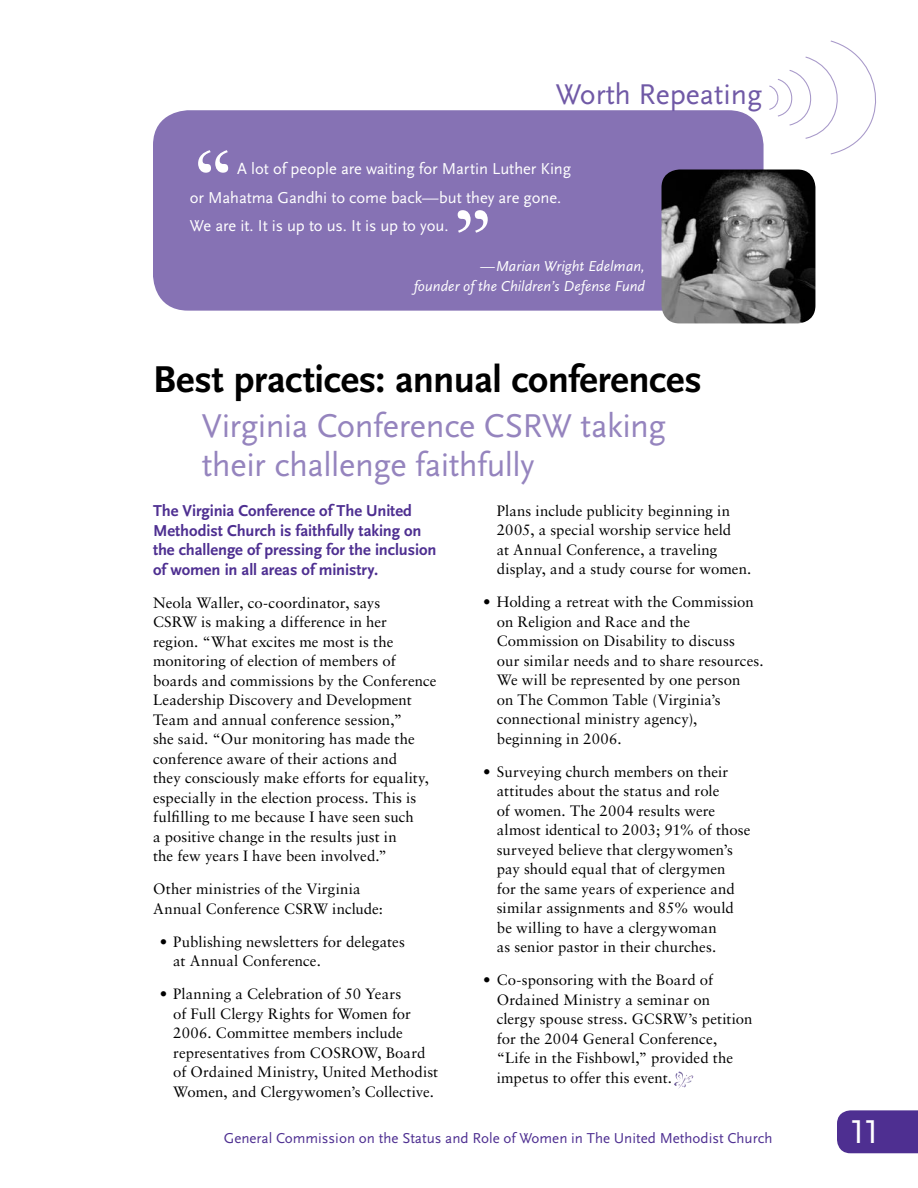
<style>
.page{position:relative;width:918px;height:1188px;background:#fff}
.page>*{position:absolute;margin:0;border:0;box-sizing:border-box;transform-origin:0 0}
.t1{font:84px "Sabon";color:#fff}
.t2{font:700 39px "Scala Sans";letter-spacing:-.01em;color:#000}
.t3{font:34.5px/39px "Scala Sans";letter-spacing:-.015em;color:#9584be}
.t4{font:34.5px "Scala Sans Caps";color:#fff}
.t5{font:29.85px "Scala Sans";color:#7059a6}
.t6{font:700 16.5px/19.5px "Scala Sans";letter-spacing:-.005em;color:#4e2f91}
.t7{font:16.5px/28.5px "Scala Sans";letter-spacing:-.005em;color:#fff}
.t8{font:15px/19.5px "Sabon";letter-spacing:.005em;color:#000}
.t9{font:15px "Scala Sans";color:#4e2f91}
.t10{font:italic 15px/19.5px "Scala Sans";letter-spacing:.005em;color:#fff;text-align:right}
</style>
<div class="page">
<div style="left:837px;top:1110px;width:81px;height:43px;background:#4e2f91"></div>
<div style="left:153px;top:110px;width:611px;height:201px;background:#8672b4;border-radius:35px"></div>
<svg style="left:769px;top:40px;width:107px;height:115px"></svg>
<svg style="left:678px;top:1072px;width:5px;height:8px"></svg>
<img style="left:662px;top:170px;width:153px;height:153px">
<h3 class="t5" style="left:556px;top:78px;width:208px">Worth Repeating</h3>
<h1 class="t1" style="left:190px;top:130px;width:48px">“</h1>
<p class="t7" style="left:190px;top:155px;width:383px;text-indent:48px">A lot of people are waiting for Martin Luther King or Mahatma Gandhi to come back—but they are gone.<br>We are it. It is up to us. It is up to you.</p>
<h1 class="t1" style="left:449px;top:190px;width:48px">”</h1>
<p class="t10" style="left:414px;top:257px;width:233px">—Marian Wright Edelman,<br>founder of the Children’s Defense Fund</p>
<h2 class="t2" style="left:153px;top:359px;width:550px">Best practices: annual conferences</h2>
<h3 class="t3" style="left:202px;top:407px;width:466px">Virginia Conference CSRW taking their challenge faithfully</h3>
<p class="t6" style="left:153px;top:502px;width:285px">The Virginia Conference of The United Methodist Church is faithfully taking on the challenge of pressing for the inclusion of women in all areas of ministry.</p>
<p class="t8" style="left:153px;top:593px;width:285px">Neola Waller, co-coordinator, says<br>CSRW is making a difference in her<br>region. “What excites me most is the monitoring of election of members of boards and commissions by the Conference Leadership Discovery and Development Team and annual conference session,”<br>she said. “Our monitoring has made the conference aware of their actions and<br>they consciously make efforts for equality, especially in the election process. This is fulfilling to me because I have seen such<br>a positive change in the results just in<br>the few years I have been involved.”</p>
<p class="t8" style="left:153px;top:879px;width:232px">Other ministries of the Virginia<br>Annual Conference CSRW include:</p>
<p class="t8" style="left:173px;top:932px;width:233px;text-indent:-14px">• Publishing newsletters for delegates at Annual Conference.</p>
<p class="t8" style="left:173px;top:984px;width:267px;text-indent:-14px">• Planning a Celebration of 50 Years<br>of Full Clergy Rights for Women for 2006. Committee members include representatives from COSROW, Board of Ordained Ministry, United Methodist Women, and Clergywomen’s Collective.</p>
<p class="t8" style="left:497px;top:501px;width:256px">Plans include publicity beginning in 2005, a special worship service held<br>at Annual Conference, a traveling display, and a study course for women.</p>
<p class="t8" style="left:497px;top:592px;width:268px;text-indent:-14px">• Holding a retreat with the Commission on Religion and Race and the<br>Commission on Disability to discuss<br>our similar needs and to share resources.<br>We will be represented by one person<br>on The Common Table (Virginia’s connectional ministry agency), beginning in 2006.</p>
<p class="t8" style="left:497px;top:762px;width:255px;text-indent:-14px">• Surveying church members on their attitudes about the status and role<br>of women. The 2004 results were almost identical to 2003; 91% of those surveyed believe that clergywomen’s pay should equal that of clergymen<br>for the same years of experience and similar assignments and 85% would be willing to have a clergywoman<br>as senior pastor in their churches.</p>
<p class="t8" style="left:497px;top:970px;width:257px;text-indent:-14px">• Co-sponsoring with the Board of Ordained Ministry a seminar on clergy spouse stress. GCSRW’s petition for the 2004 General Conference, “Life in the Fishbowl,” provided the impetus to offer this event.</p>
<p class="t9" style="left:224px;top:1130px;width:550px">General Commission on the Status and Role of Women in The United Methodist Church</p>
<h3 class="t4" style="left:849px;top:1113px;width:33px">11</h3>
</div>
